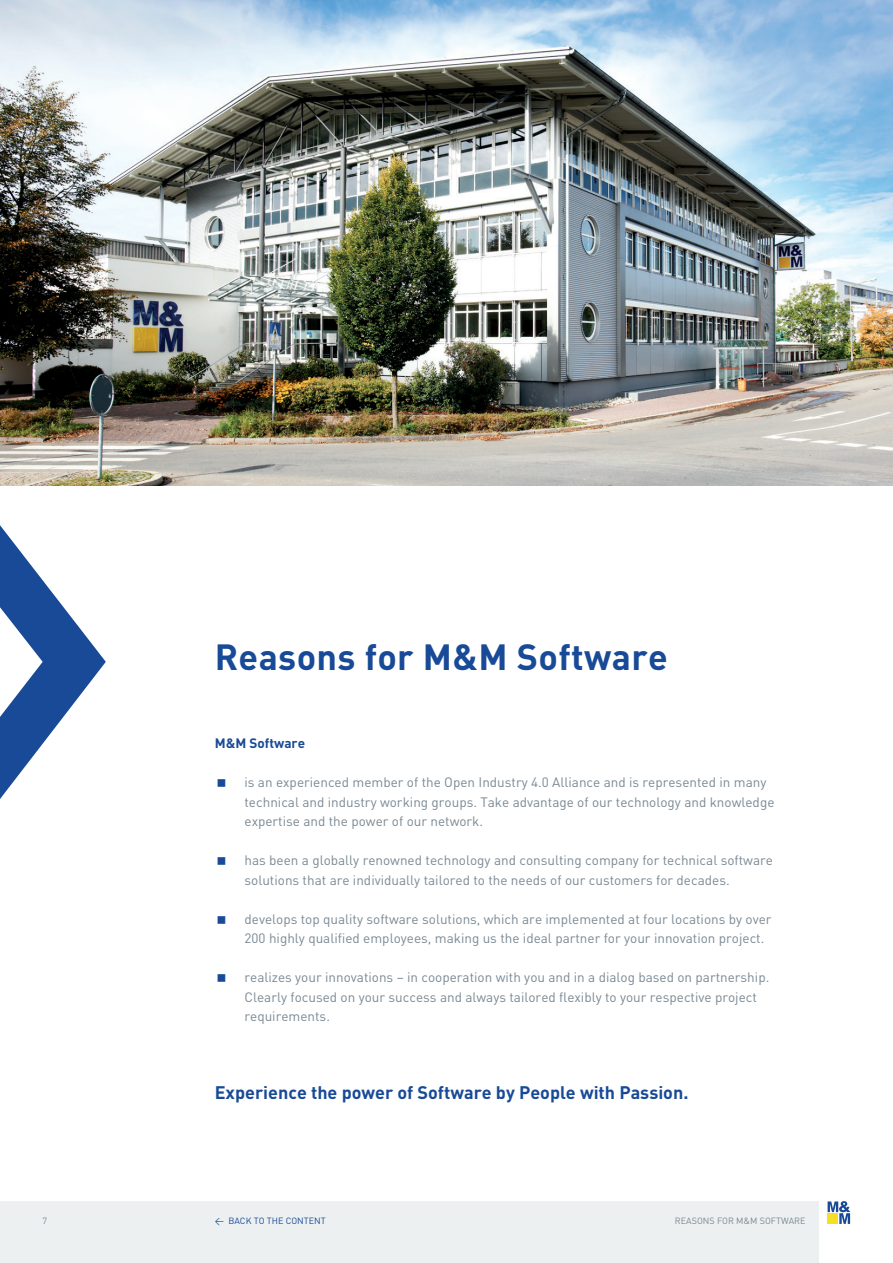
<style>
.page{position:relative;width:893px;height:1263px;background:#fff}
.page>*{position:absolute;margin:0;border:0;box-sizing:border-box;transform-origin:0 0}
.t1{font:700 36px "FFDIN";letter-spacing:.01em;color:#184a97}
.t2{font:700 18px "FFDIN";color:#184a97}
.t3{font:13.5px/19.5px "FFDIN";color:#7a8893}
.t4{font:700 13.5px "FFDIN";color:#184a97}
.t5{font:9px "FFDIN";color:#7a8893}
.t6{font:9px "FFDIN";color:#184a97}
</style>
<div class="page">
<svg style="left:0;top:525px;width:106px;height:274px"></svg>
<img style="left:0;top:0;width:893px;height:486px">
<div style="left:0;top:1201px;width:819px;height:62px;background:#edf0f0"></div>
<svg style="left:828px;top:1201px;width:22px;height:23px"></svg>
<h1 class="t1" style="left:215px;top:633px;width:455px">Reasons for M&amp;M Software</h1>
<p class="t4" style="left:215px;top:734px;width:92px">M&amp;M Software</p>
<p class="t3" style="left:244px;top:772px;width:531px">is an experienced member of the Open Industry 4.0 Alliance and is represented in many technical and industry working groups. Take advantage of our technology and knowledge expertise and the power of our network.</p>
<p class="t3" style="left:244px;top:850px;width:530px">has been a globally renowned technology and consulting company for technical software solutions that are individually tailored to the needs of our customers for decades.</p>
<p class="t3" style="left:244px;top:909px;width:529px">develops top quality software solutions, which are implemented at four locations by over<br>200 highly qualified employees, making us the ideal partner for your innovation project.</p>
<p class="t3" style="left:244px;top:967px;width:526px">realizes your innovations – in cooperation with you and in a dialog based on partnership.<br>Clearly focused on your success and always tailored flexibly to your respective project requirements.</p>
<h2 class="t2" style="left:215px;top:1081px;width:475px">Experience the power of Software by People with Passion.</h2>
<p class="t5" style="left:43px;top:1215px;width:6px">7</p>
<p class="t6" style="left:215px;top:1215px;width:112px">&lt; BACK TO THE CONTENT</p>
<p class="t5" style="left:675px;top:1215px;width:132px">REASONS FOR M&amp;M SOFTWARE</p>
</div>
